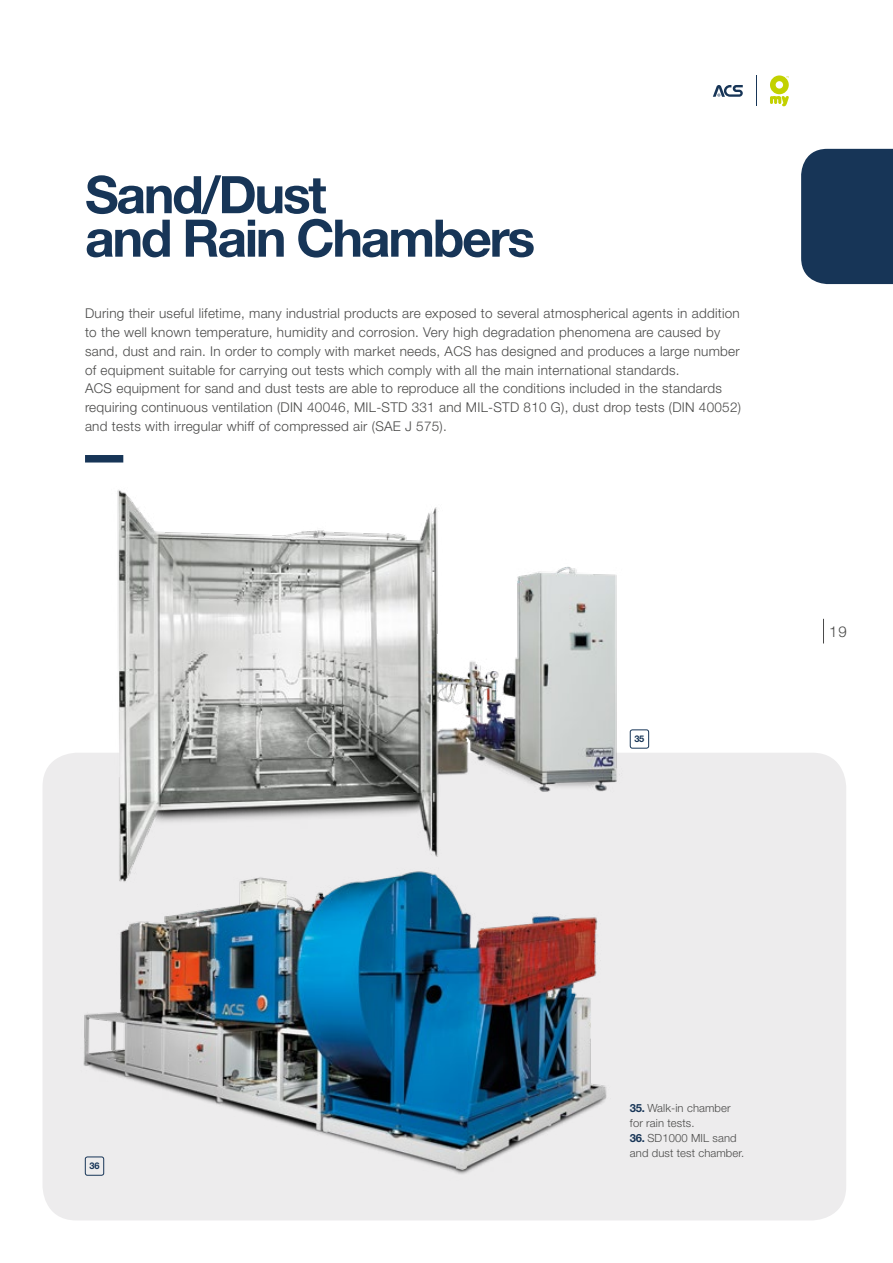
<style>
.page{position:relative;width:893px;height:1263px;background:#fff}
.page>*{position:absolute;margin:0;border:0;box-sizing:border-box;transform-origin:0 0}
.t1{font:700 51.75px/43.5px "Helvetica Neue LT Std";letter-spacing:-.045em;color:#173557}
.t2{font:300 15px "Helvetica Neue LT Std";color:#4a4a49}
.t3{font:300 13.5px/18.8px "Helvetica Neue LT Std";letter-spacing:.02em;color:#4a4a49}
.t4{font:300 11.25px/15px "Helvetica Neue LT Std";letter-spacing:.01em;color:#4a4a49}
.t5{font:700 9.15px "Helvetica Neue LT Std";color:#173557}
.s1{font-weight:700;color:#173557}
</style>
<div class="page">
<svg style="left:770px;top:75px;width:19px;height:31px"></svg>
<svg style="left:713px;top:85px;width:30px;height:12px"></svg>
<hr style="left:756px;top:75px;width:1px;height:31px;background:#173557">
<div style="left:43px;top:753px;width:803px;height:467px;background:#edeced;border-radius:34px"></div>
<div style="left:85px;top:455px;width:38px;height:7px;background:#173557"></div>
<img style="left:53px;top:950px;width:554px;height:265px">
<img style="left:66px;top:490px;width:572px;height:460px">
<div style="left:85px;top:1157px;width:19px;height:18px;border:1px solid #173557;border-radius:2px"></div>
<div style="left:630px;top:730px;width:19px;height:18px;background:#fff;border-radius:2px"></div>
<div style="left:630px;top:730px;width:19px;height:18px;border:1px solid #173557;border-radius:2px"></div>
<div style="left:801px;top:149px;width:92px;height:135px;background:#173557"></div>
<svg style="left:823px;top:619px;width:1px;height:24px"></svg>
<h1 class="t1" style="left:85px;top:172px;width:452px">Sand/Dust<br>and Rain Chambers</h1>
<p class="t3" style="left:85px;top:304px;width:657px">During their useful lifetime, many industrial products are exposed to several atmospherical agents in addition to the well known temperature, humidity and corrosion. Very high degradation phenomena are caused by sand, dust and rain. In order to comply with market needs, ACS has designed and produces a large number of equipment suitable for carrying out tests which comply with all the main international standards.<br>ACS equipment for sand and dust tests are able to reproduce all the conditions included in the standards requiring continuous ventilation (DIN 40046, MIL-STD 331 and MIL-STD 810 G), dust drop tests (DIN 40052) and tests with irregular whiff of compressed air (SAE J 575).</p>
<p class="t5" style="left:634px;top:733px;width:11px">35</p>
<p class="t2" style="left:829px;top:623px;width:19px">19</p>
<p class="t5" style="left:90px;top:1160px;width:11px">36</p>
<p class="t4" style="left:630px;top:1100px;width:102px"><span class="s1">35.</span> Walk-in chamber for rain tests.</p>
<p class="t4" style="left:630px;top:1130px;width:116px"><span class="s1">36.</span> SD1000 MIL sand and dust test chamber.</p>
</div>
